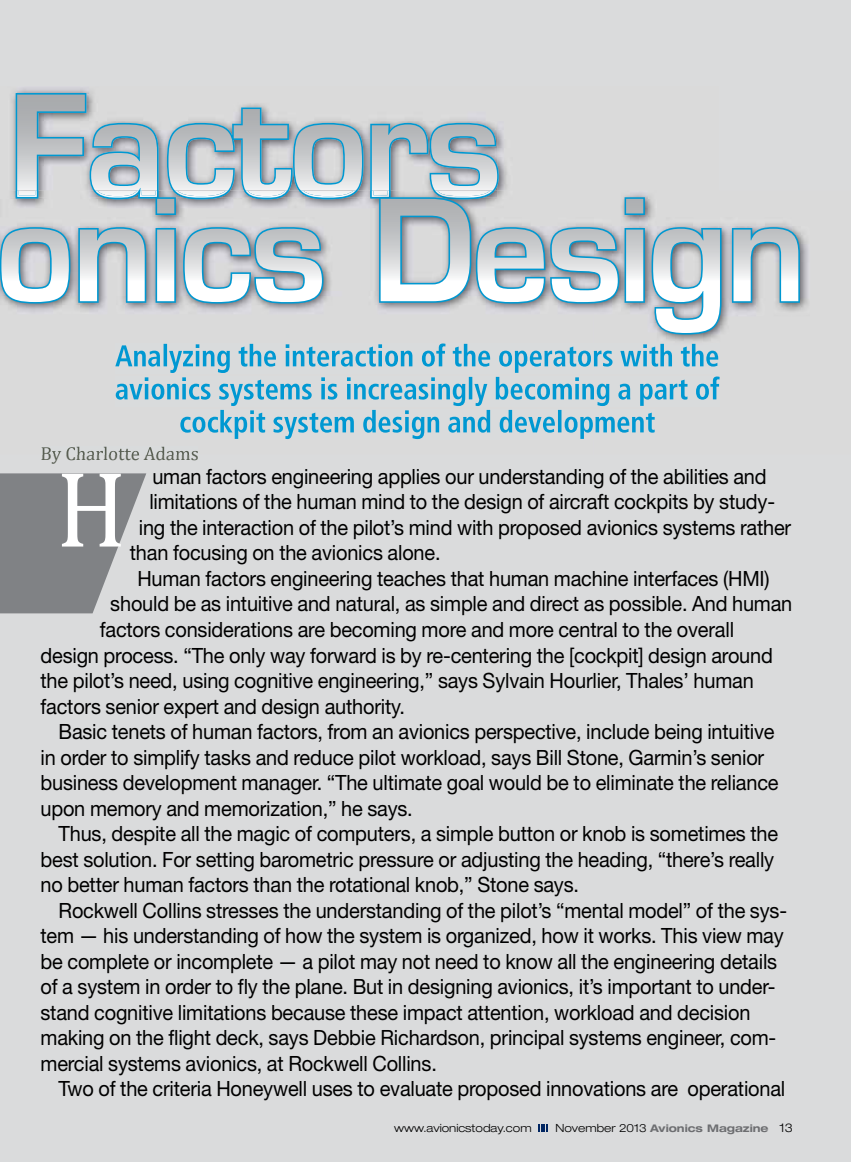
<style>
.page{position:relative;width:851px;height:1162px;background:#fff}
.page>*{position:absolute;margin:0;border:0;box-sizing:border-box;transform-origin:0 0}
.t1{font:600 136.35px/104.2px "Eurostile LT Std";letter-spacing:-.025em;color:#fff}
.t2{font:109.2px "Cambria";color:#fff;scale:.95 1}
.t3{font:21px "Helvetica Neue LT Std";letter-spacing:-.01em;color:#000;scale:.95 1}
.t4{font:18.75px "Cambria";color:#595f53}
.t5{font:300 expanded 11.25px "Helvetica Neue LT Std";color:#000}
.t6{font:700 expanded 10.5px "Helvetica Neue LT Std";color:#6d6e71}
.s1{font-weight:300;font-size:11.25px;color:#000}
.s2{font-weight:300;font-size:12px;color:#000}
</style>
<div class="page">
<div style="left:0;top:0;width:851px;height:1161px;background:#dadbdc"></div>
<svg style="left:0;top:473px;width:146px;height:140px"></svg>
<img style="left:13px;top:88px;width:634px;height:203px">
<svg style="left:11px;top:93px;width:488px;height:106px"></svg>
<img style="left:702px;top:223px;width:106px;height:164px">
<img style="left:10px;top:291px;width:692px;height:157px">
<img style="left:115px;top:343px;width:604px;height:30px">
<img style="left:116px;top:376px;width:603px;height:30px">
<img style="left:180px;top:410px;width:474px;height:29px">
<img style="left:42px;top:446px;width:156px;height:8px">
<img style="left:16px;top:198px;width:361px;height:1px">
<img style="left:16px;top:190px;width:478px;height:8px">
<svg style="left:0;top:225px;width:148px;height:80px"></svg>
<svg style="left:154px;top:196px;width:171px;height:109px"></svg>
<svg style="left:377px;top:196px;width:346px;height:140px"></svg>
<svg style="left:730px;top:225px;width:71px;height:79px"></svg>
<svg style="left:538px;top:1124px;width:9px;height:7px"></svg>
<h1 class="t1" style="left:-5px;top:94px;width:812px">Factors onics Design</h1>
<p class="t4" style="left:41px;top:442px;width:160px">By Charlotte Adams</p>
<p class="t3" style="left:152px;top:464px;width:648px">uman factors engineering applies our understanding of the abilities and</p>
<p class="t3" style="left:149px;top:489px;width:660px">limitations of the human mind to the design of aircraft cockpits by study-</p>
<p class="t3" style="left:139px;top:514px;width:688px">ing the interaction of the pilot’s mind with proposed avionics systems rather</p>
<p class="t3" style="left:130px;top:540px;width:328px">than focusing on the avionics alone.</p>
<p class="t3" style="left:137px;top:565px;width:667px">Human factors engineering teaches that human machine interfaces (HMI)</p>
<p class="t3" style="left:110px;top:591px;width:719px">should be as intuitive and natural, as simple and direct as possible. And human</p>
<p class="t3" style="left:100px;top:616px;width:669px">factors considerations are becoming more and more central to the overall</p>
<p class="t3" style="left:41px;top:642px;width:772px">design process. “The only way forward is by re-centering the [cockpit] design around</p>
<p class="t3" style="left:41px;top:667px;width:752px">the pilot’s need, using cognitive engineering,” says Sylvain Hourlier, Thales’ human</p>
<p class="t3" style="left:41px;top:693px;width:385px">factors senior expert and design authority.</p>
<p class="t3" style="left:59px;top:718px;width:755px">Basic tenets of human factors, from an avionics perspective, include being intuitive</p>
<p class="t3" style="left:41px;top:744px;width:763px">in order to simplify tasks and reduce pilot workload, says Bill Stone, Garmin’s senior</p>
<p class="t3" style="left:41px;top:769px;width:778px">business development manager. “The ultimate goal would be to eliminate the reliance</p>
<p class="t3" style="left:41px;top:795px;width:393px">upon memory and memorization,” he says.</p>
<p class="t3" style="left:59px;top:820px;width:759px">Thus, despite all the magic of computers, a simple button or knob is sometimes the</p>
<p class="t3" style="left:41px;top:846px;width:773px">best solution. For setting barometric pressure or adjusting the heading, “there’s really</p>
<p class="t3" style="left:41px;top:871px;width:568px">no better human factors than the rotational knob,” Stone says.</p>
<p class="t3" style="left:59px;top:897px;width:768px">Rockwell Collins stresses the understanding of the pilot’s “mental model” of the sys-</p>
<p class="t3" style="left:41px;top:922px;width:783px">tem — his understanding of how the system is organized, how it works. This view may</p>
<p class="t3" style="left:41px;top:948px;width:777px">be complete or incomplete — a pilot may not need to know all the engineering details</p>
<p class="t3" style="left:41px;top:973px;width:775px">of a system in order to fly the plane. But in designing avionics, it’s important to under-</p>
<p class="t3" style="left:41px;top:999px;width:748px">stand cognitive limitations because these impact attention, workload and decision</p>
<p class="t3" style="left:41px;top:1024px;width:776px">making on the flight deck, says Debbie Richardson, principal systems engineer, com-</p>
<p class="t3" style="left:41px;top:1050px;width:418px">mercial systems avionics, at Rockwell Collins.</p>
<p class="t3" style="left:59px;top:1075px;width:766px">Two of the criteria Honeywell uses to evaluate proposed innovations are operational</p>
<h2 class="t2" style="left:56px;top:445px;width:76px">H</h2>
<p class="t5" style="left:394px;top:1120px;width:139px">www.avionicstoday.com</p>
<p class="t6" style="left:555px;top:1120px;width:239px"><span class="s1">November 2013</span> Avionics Magazine <span class="s2">13</span></p>
</div>
